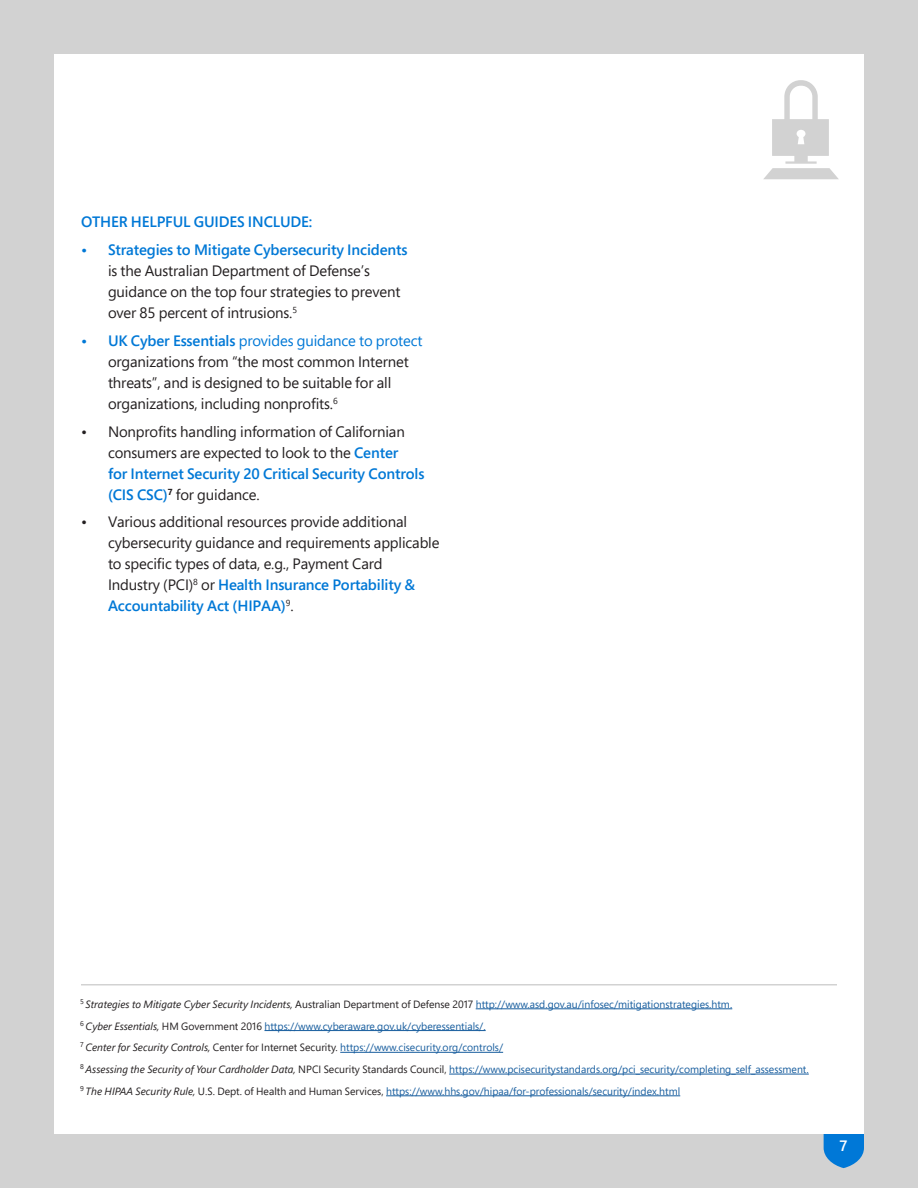
<style>
.page{position:relative;width:918px;height:1188px;background:#d2d2d2}
.page>*{position:absolute;margin:0;border:0;box-sizing:border-box;transform-origin:0 0}
.t1{font:15px/21px "Segoe Pro";letter-spacing:-.01em;color:#231f20}
.BasicBodyCopy{font:600 15px "Segoe Pro";letter-spacing:-.01em;color:#0078d6}
.t2{font:600 15px "Segoe Pro";color:#fff}
.t3{font:10.5px "Segoe Pro";color:#175d9e}
.s1{font-weight:600;color:#0078d6}
.s2{color:#0078d6}
.s3{font-style:italic;color:#231f20}
.s4{color:#231f20}
</style>
<div class="page">
<div style="left:54px;top:54px;width:810px;height:1080px;background:#fff"></div>
<svg style="left:824px;top:1134px;width:40px;height:34px"></svg>
<svg style="left:764px;top:80px;width:75px;height:99px"></svg>
<hr style="left:81px;top:984px;width:756px;height:2px;background:#d2d2d2">
<hr style="left:476px;top:1009px;width:256px;height:1px;background:#175d9e">
<hr style="left:264px;top:1030px;width:222px;height:1px;background:#175d9e">
<hr style="left:340px;top:1052px;width:163px;height:1px;background:#175d9e">
<hr style="left:449px;top:1074px;width:360px;height:1px;background:#175d9e">
<hr style="left:386px;top:1096px;width:294px;height:1px;background:#175d9e">
<p class="BasicBodyCopy" style="left:81px;top:212px;width:233px">OTHER HELPFUL GUIDES INCLUDE:</p>
<p class="t1" style="left:108px;top:239px;width:301px;text-indent:-27px"><span class="s1">• Strategies to Mitigate Cybersecurity Incidents </span>is the Australian Department of Defense’s guidance on the top four strategies to prevent over 85 percent of intrusions.<sup>5</sup></p>
<p class="t1" style="left:108px;top:330px;width:316px;text-indent:-27px"><span class="s1">• UK Cyber Essentials</span> <span class="s2">provides guidance to protect </span>organizations from “the most common Internet threats”, and is designed to be suitable for all organizations, including nonprofits.<sup>6</sup></p>
<p class="t1" style="left:108px;top:420px;width:318px;text-indent:-27px">• Nonprofits handling information of Californian consumers are expected to look to the <span class="s1">Center<br>for Internet Security 20 Critical Security Controls (CIS CSC)</span><sup>7</sup> for guidance.</p>
<p class="t1" style="left:108px;top:511px;width:333px;text-indent:-27px">• Various additional resources provide additional cybersecurity guidance and requirements applicable to specific types of data, e.g., Payment Card<br>Industry (PCI)<sup>8</sup> or <span class="s1">Health Insurance Portability &amp; Accountability Act (HIPAA)</span><sup>9</sup>.</p>
<p class="t3" style="left:80px;top:997px;width:654px"><sup>5</sup> <span class="s3">Strategies to Mitigate Cyber Security Incidents,</span> <span class="s4">Australian Department of Defense 2017</span> http://www.asd.gov.au/infosec/mitigationstrategies.htm.</p>
<p class="t3" style="left:80px;top:1019px;width:407px"><sup>6</sup> <span class="s3">Cyber Essentials,</span> <span class="s4">HM Government 2016</span> https://www.cyberaware.gov.uk/cyberessentials/.</p>
<p class="t3" style="left:80px;top:1040px;width:424px"><sup>7</sup> <span class="s3">Center for Security Controls,</span> <span class="s4">Center for Internet Security.</span> https://www.cisecurity.org/controls/</p>
<p class="t3" style="left:80px;top:1062px;width:730px"><sup>8</sup> <span class="s3">Assessing the Security of Your Cardholder Data,</span> <span class="s4">NPCI Security Standards Council,</span> https://www.pcisecuritystandards.org/pci_security/completing_self_assessment.</p>
<p class="t3" style="left:80px;top:1084px;width:602px"><sup>9</sup> <span class="s3">The HIPAA Security Rule,</span> <span class="s4">U.S. Dept. of Health and Human Services,</span> https://www.hhs.gov/hipaa/for-professionals/security/index.html</p>
<p class="t2" style="left:839px;top:1136px;width:10px">7</p>
</div>
